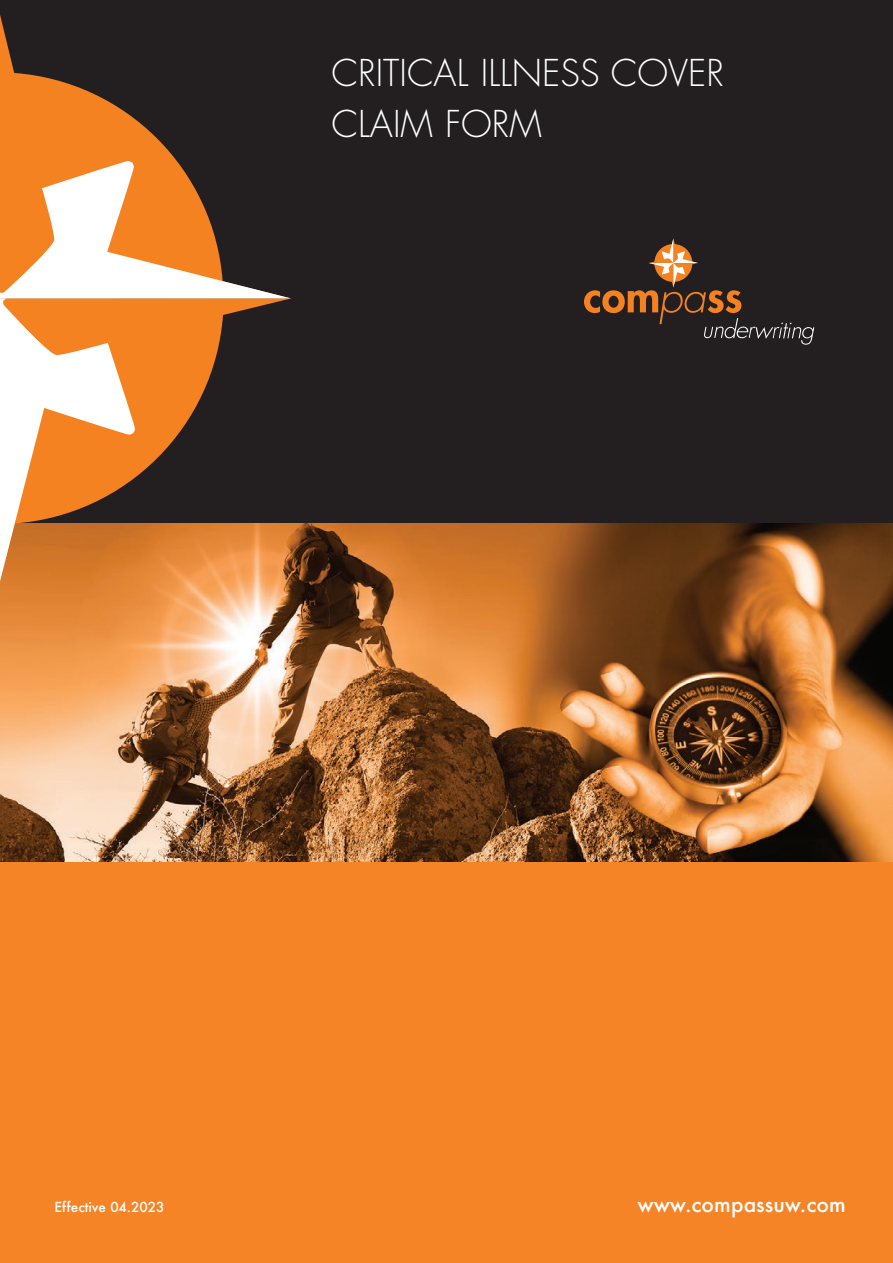
<style>
.page{position:relative;width:893px;height:1263px;background:#fff}
.page>*{position:absolute;margin:0;border:0;box-sizing:border-box;transform-origin:0 0}
.t1{font:300 36px/51px "Futura";color:#fff}
.t2{font:500 21px "Futura";color:#fff}
.t3{font:500 13.5px "Futura";color:#fff}
</style>
<div class="page">
<div style="left:0;top:751px;width:893px;height:512px;background:#f58427"></div>
<div style="left:0;top:0;width:893px;height:531px;background:#231f20"></div>
<svg style="left:584px;top:238px;width:230px;height:107px"></svg>
<img style="left:0;top:523px;width:893px;height:338px">
<svg style="left:0;top:15px;width:177px;height:146px"></svg>
<svg style="left:0;top:161px;width:291px;height:431px"></svg>
<p class="t1" style="left:332px;top:48px;width:374px">Critical I llness COVER<br>Claim Form</p>
<p class="t3" style="left:55px;top:1198px;width:111px">Effective 04.2023</p>
<p class="t2" style="left:637px;top:1189px;width:210px">www.compassuw.com</p>
</div>
